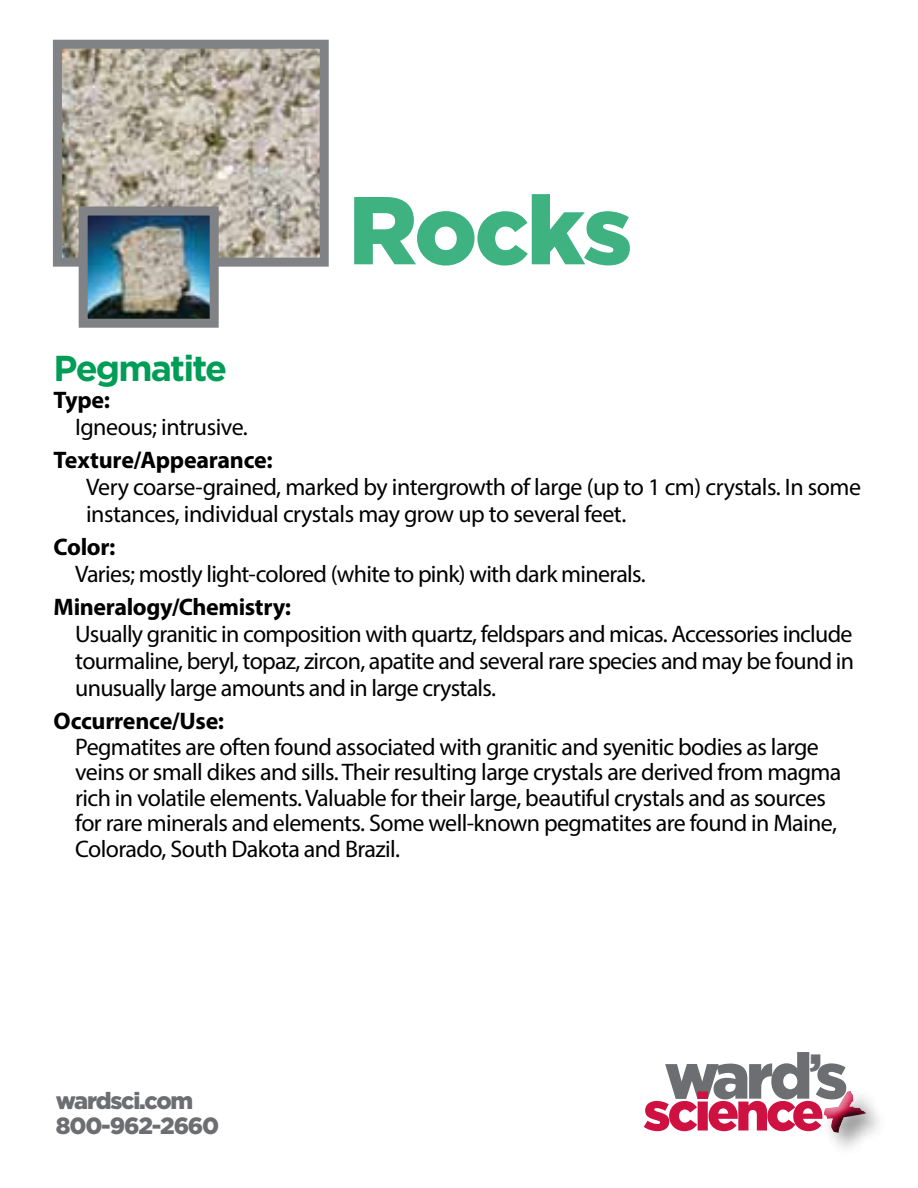
<style>
.page{position:relative;width:918px;height:1188px;background:#fff}
.page>*{position:absolute;margin:0;border:0;box-sizing:border-box;transform-origin:0 0}
.t1{font:900 96px "Gotham";letter-spacing:-.025em;color:#3eb281}
.t2{font:90.6px "Flood Std";color:#ce1141}
.t3{font:900 63.9px "Gotham";color:#6d6e71}
.t4{font:900 53.4px "Gotham";letter-spacing:-.07em;color:#ce1141}
.t5{font:700 36px "Gotham";letter-spacing:-.05em;color:#009d57}
.t6{font:24px/25.5px "Myriad Pro";letter-spacing:-.025em;color:#000}
.t7{font:700 24px "Myriad Pro";letter-spacing:-.015em;color:#000}
.t8{font:900 23.4px/25.5px "Gotham";letter-spacing:-.05em;color:#6d6e71}
</style>
<div class="page">
<img style="left:63px;top:50px;width:256px;height:207px">
<div style="left:53px;top:40px;width:276px;height:227px;border:9px solid #808285"></div>
<img style="left:89px;top:217px;width:120px;height:101px">
<div style="left:79px;top:207px;width:140px;height:121px;border:9px solid #808285"></div>
<div style="left:808px;top:1078px;width:79px;height:77px;background:#000;opacity:.7"></div>
<h1 class="t1" style="left:348px;top:175px;width:286px">Rocks</h1>
<h3 class="t5" style="left:54px;top:347px;width:175px">Pegmatite</h3>
<p class="t7" style="left:54px;top:384px;width:58px">Type:</p>
<p class="t6" style="left:75px;top:414px;width:174px">Igneous; intrusive.</p>
<p class="t7" style="left:54px;top:444px;width:220px">Texture/Appearance:</p>
<p class="t6" style="left:86px;top:473px;width:777px;line-height:27px">Very coarse-grained, marked by intergrowth of large (up to 1 cm) crystals. In some instances, individual crystals may grow up to several feet.</p>
<p class="t7" style="left:54px;top:531px;width:63px">Color:</p>
<p class="t6" style="left:75px;top:561px;width:572px">Varies; mostly light-colored (white to pink) with dark minerals.</p>
<p class="t7" style="left:54px;top:591px;width:239px">Mineralogy/Chemistry:</p>
<p class="t6" style="left:75px;top:620px;width:780px;line-height:27px;text-align:justify">Usually granitic in composition with quartz, feldspars and micas. Accessories include tourmaline, beryl, topaz, zircon, apatite and several rare species and may be found in unusually large amounts and in large crystals.</p>
<p class="t7" style="left:54px;top:705px;width:172px">Occurrence/Use:</p>
<p class="t6" style="left:75px;top:733px;width:768px">Pegmatites are often found associated with granitic and syenitic bodies as large veins or small dikes and sills. Their resulting large crystals are derived from magma rich in volatile elements. Valuable for their large, beautiful crystals and as sources for rare minerals and elements. Some well-known pegmatites are found in Maine, Colorado, South Dakota and Brazil.</p>
<p class="t8" style="left:56px;top:1087px;width:165px">wardsci.com<br>800-962-2660</p>
<h3 class="t3" style="left:664px;top:1039px;width:185px">ward<sup>’</sup>s</h3>
<h2 class="t2" style="left:816px;top:1054px;width:58px">+</h2>
<h3 class="t4" style="left:643px;top:1081px;width:182px">science</h3>
</div>
